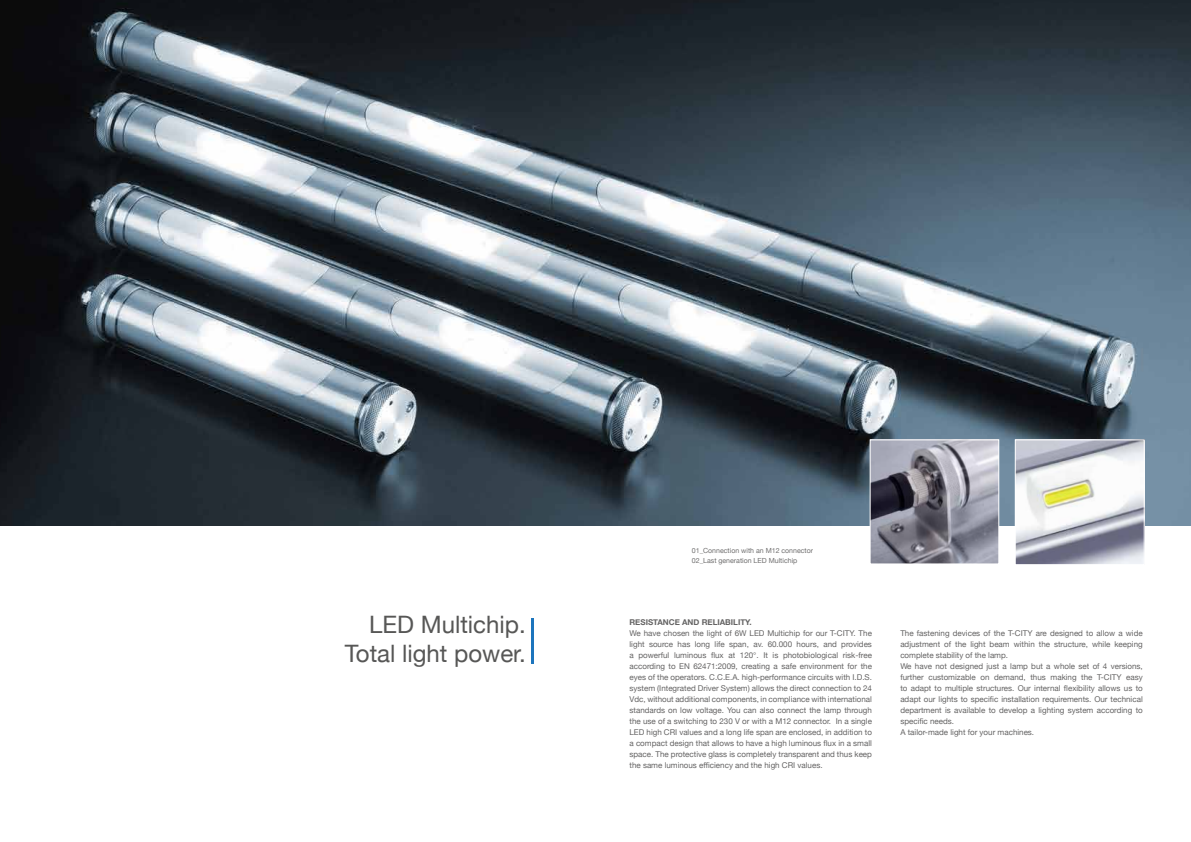
<style>
.page{position:relative;width:1191px;height:842px;background:#fff}
.page>*{position:absolute;margin:0;border:0;box-sizing:border-box;transform-origin:0 0}
.t1{font:24px/28.8px "Helvetica Neue";color:#575756;text-align:right}
.t2{font:8px/11px "Helvetica Neue";color:#646363;text-align:justify}
.t3{font:700 8px "Helvetica Neue";color:#646363}
.t4{font:7px/10px "Helvetica Neue";color:#706f6f}
</style>
<div class="page">
<hr style="left:531px;top:618px;width:3px;height:45px;background:#1c75bd">
<img style="left:0;top:0;width:1191px;height:525px">
<img style="left:871px;top:441px;width:126px;height:121px">
<div style="left:869px;top:439px;width:130px;height:125px;border:1px solid #fff"></div>
<img style="left:1016px;top:441px;width:126px;height:122px">
<div style="left:1014px;top:439px;width:130px;height:126px;border:1px solid #fff"></div>
<h1 class="t1" style="left:345px;top:612px;width:182px">LED Multichip.<br>Total light power.</h1>
<p class="t4" style="left:692px;top:546px;width:123px">01_Connection with an M12 connector<br>02_Last generation LED Multichip</p>
<p class="t3" style="left:629px;top:616px;width:124px">RESISTANCE AND RELIABILITY.</p>
<p class="t2" style="left:629px;top:628px;width:244px">We have chosen the light of 6W LED Multichip for our T-CITY. The light source has long life span, av. 60.000 hours, and provides a powerful luminous flux at 120°. It is photobiological risk-free according to EN 62471:2009, creating a safe environment for the eyes of the operators. C.C.E.A. high-performance circuits with I.D.S. system (Integrated Driver System) allows the direct connection to 24<br>Vdc, without additional components, in compliance with international standards on low voltage. You can also connect the lamp through the use of a switching to 230 V or with a M12 connector. In a single LED high CRI values and a long life span are enclosed, in addition to a compact design that allows to have a high luminous flux in a small space. The protective glass is completely transparent and thus keep the same luminous efficiency and the high CRI values.</p>
<p class="t2" style="left:900px;top:628px;width:244px;text-align:left">The fastening devices of the T-CITY are designed to allow a wide adjustment of the light beam within the structure, while keeping complete stability of the lamp.<br>We have not designed just a lamp but a whole set of 4 versions, further customizable on demand, thus making the T-CITY easy to adapt to multiple structures. Our internal flexibility allows us to adapt our lights to specific installation requirements. Our technical department is available to develop a lighting system according to specific needs.<br>A tailor-made light for your machines.</p>
</div>
